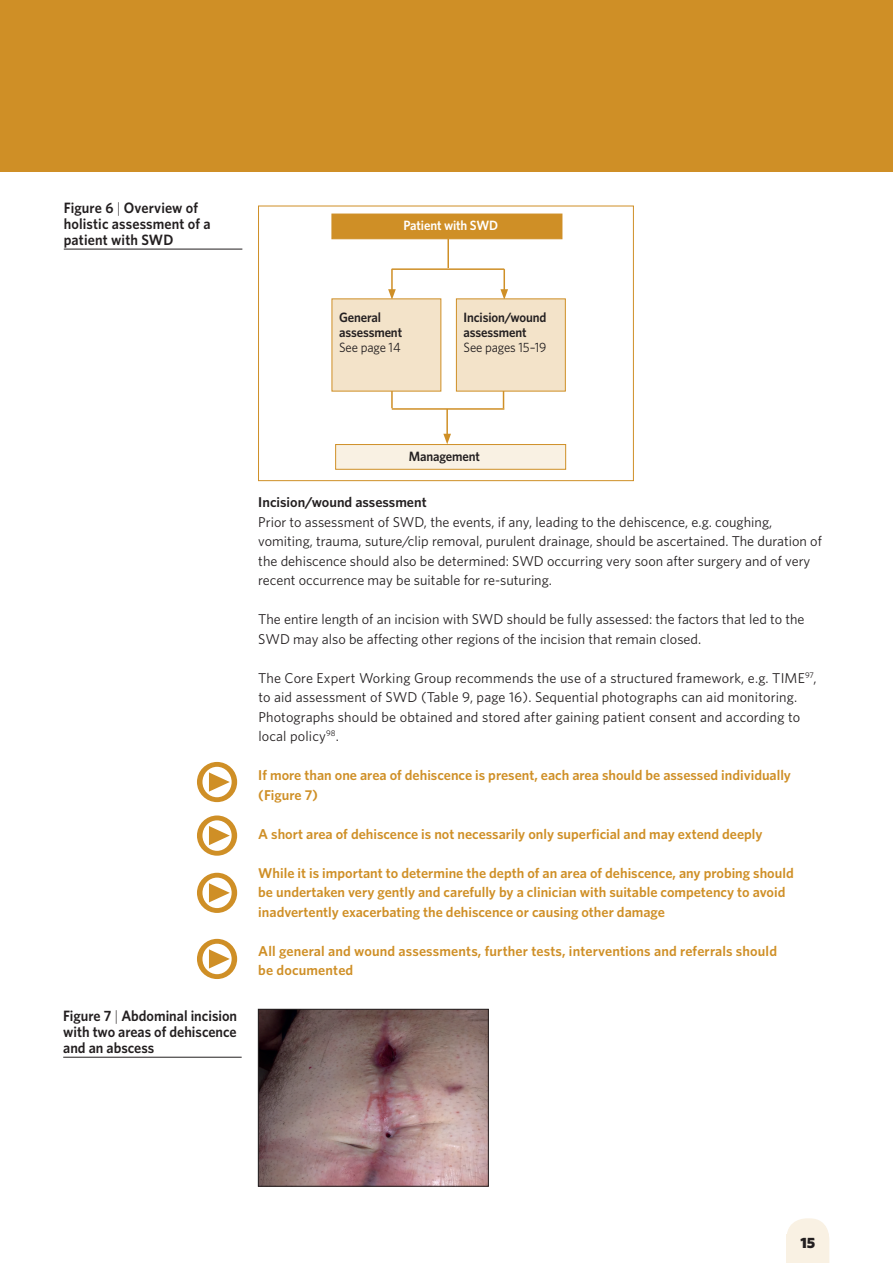
<style>
.page{position:relative;width:893px;height:1263px;background:#fff}
.page>*{position:absolute;margin:0;border:0;box-sizing:border-box;transform-origin:0 0}
.t1{font:54px/55.3px "Meta Pro";color:#cf8f26;text-align:justify}
.t2{font:600 15px/15.8px "Whitney";color:#231f20;scale:.95 1}
.t3{font:900 15px "Whitney";color:#231f20}
.t4{font:14.25px/19.5px "Whitney";color:#231f20}
.t5{font:600 14.25px/19.5px "Whitney";color:#cf8f26}
.t6{font:600 14.25px "Whitney";color:#231f20}
.t7{font:600 13.5px/15px "Whitney";letter-spacing:-.01em;color:#231f20;scale:.95 1}
.t8{font:13.5px "Whitney";letter-spacing:-.01em;color:#231f20;scale:.95 1}
.t9{font:600 13.5px "Whitney";letter-spacing:-.01em;color:#fff;scale:.95 1}
.s1{font-weight:300}
</style>
<div class="page">
<div style="left:0;top:0;width:893px;height:172px;background:#cf8f26"></div>
<div style="left:786px;top:1234px;width:43px;height:29px;background:#f9f1e3"></div>
<div style="left:258px;top:206px;width:376px;height:275px;background:#fff;border:1px solid #cf8f26"></div>
<hr style="left:503px;top:320px;width:1px;height:88px;background:#cf8f26">
<hr style="left:503px;top:269px;width:2px;height:23px;background:#cf8f26">
<svg style="left:500px;top:289px;width:8px;height:10px"></svg>
<hr style="left:391px;top:320px;width:2px;height:88px;background:#cf8f26">
<hr style="left:391px;top:269px;width:2px;height:23px;background:#cf8f26">
<svg style="left:388px;top:289px;width:8px;height:10px"></svg>
<hr style="left:447px;top:239px;width:2px;height:29px;background:#cf8f26">
<div style="left:332px;top:214px;width:230px;height:25px;background:#cf8f26;border:1px solid #cf8f26"></div>
<div style="left:335px;top:444px;width:231px;height:25px;background:#f9f1e3;border:1px solid #cf8f26"></div>
<div style="left:456px;top:299px;width:109px;height:92px;background:#f3e3c9"></div>
<div style="left:332px;top:299px;width:109px;height:92px;background:#f3e3c9"></div>
<hr style="left:446px;top:409px;width:2px;height:27px;background:#cf8f26">
<svg style="left:443px;top:434px;width:8px;height:10px"></svg>
<hr style="left:392px;top:268px;width:112px;height:2px;background:#cf8f26">
<hr style="left:392px;top:408px;width:112px;height:2px;background:#cf8f26">
<hr style="left:64px;top:249px;width:178px;height:1px;background:#231f20">
<img style="left:260px;top:1011px;width:227px;height:173px">
<div style="left:258px;top:1009px;width:231px;height:177px;border:1px solid #231f20"></div>
<hr style="left:63px;top:1057px;width:179px;height:1px;background:#231f20">
<svg style="left:787px;top:1218px;width:42px;height:16px"></svg>
<p class="t2" style="left:64px;top:200px;width:156px">Figure 6 <span class="s1">|</span> Overview of holistic assessment of a patient with SWD</p>
<p class="t9" style="left:404px;top:217px;width:101px">Patient with SWD</p>
<p class="t7" style="left:339px;top:309px;width:68px">General assessment</p>
<p class="t8" style="left:339px;top:339px;width:66px">See page 14</p>
<p class="t7" style="left:464px;top:309px;width:89px">Incision/wound assessment</p>
<p class="t8" style="left:464px;top:339px;width:89px">See pages 15–19</p>
<h1 class="t1" style="left:195px;top:751px;width:47px">• • •</h1>
<h1 class="t1" style="left:195px;top:928px;width:47px">•</h1>
<p class="t2" style="left:63px;top:1008px;width:185px;text-align:justify">Figure 7 <span class="s1">|</span> Abdominal incision with two areas of dehiscence and an abscess</p>
<p class="t7" style="left:409px;top:448px;width:76px">Management</p>
<p class="t6" style="left:258px;top:493px;width:170px">Incision/wound assessment</p>
<p class="t4" style="left:258px;top:511px;width:565px">Prior to assessment of SWD, the events, if any, leading to the dehiscence, e.g. coughing, vomiting, trauma, suture/clip removal, purulent drainage, should be ascertained. The duration of the dehiscence should also be determined: SWD occurring very soon after surgery and of very recent occurrence may be suitable for re-suturing.</p>
<p class="t4" style="left:258px;top:609px;width:548px">The entire length of an incision with SWD should be fully assessed: the factors that led to the<br>SWD may also be affecting other regions of the incision that remain closed.</p>
<p class="t4" style="left:258px;top:667px;width:560px">The Core Expert Working Group recommends the use of a structured framework, e.g. TIME<sup>97</sup>, to aid assessment of SWD (Table 9, page 16). Sequential photographs can aid monitoring.<br>Photographs should be obtained and stored after gaining patient consent and according to local policy<sup>98</sup>.</p>
<p class="t5" style="left:258px;top:765px;width:534px">If more than one area of dehiscence is present, each area should be assessed individually (Figure 7)</p>
<p class="t5" style="left:258px;top:823px;width:506px">A short area of dehiscence is not necessarily only superficial and may extend deeply</p>
<p class="t5" style="left:258px;top:862px;width:537px">While it is important to determine the depth of an area of dehiscence, any probing should be undertaken very gently and carefully by a clinician with suitable competency to avoid inadvertently exacerbating the dehiscence or causing other damage</p>
<p class="t5" style="left:258px;top:940px;width:520px">All general and wound assessments, further tests, interventions and referrals should be documented</p>
<p class="t3" style="left:800px;top:1234px;width:16px">15</p>
<p class="t3" style="left:804px;top:1234px;width:10px">5</p>
</div>
